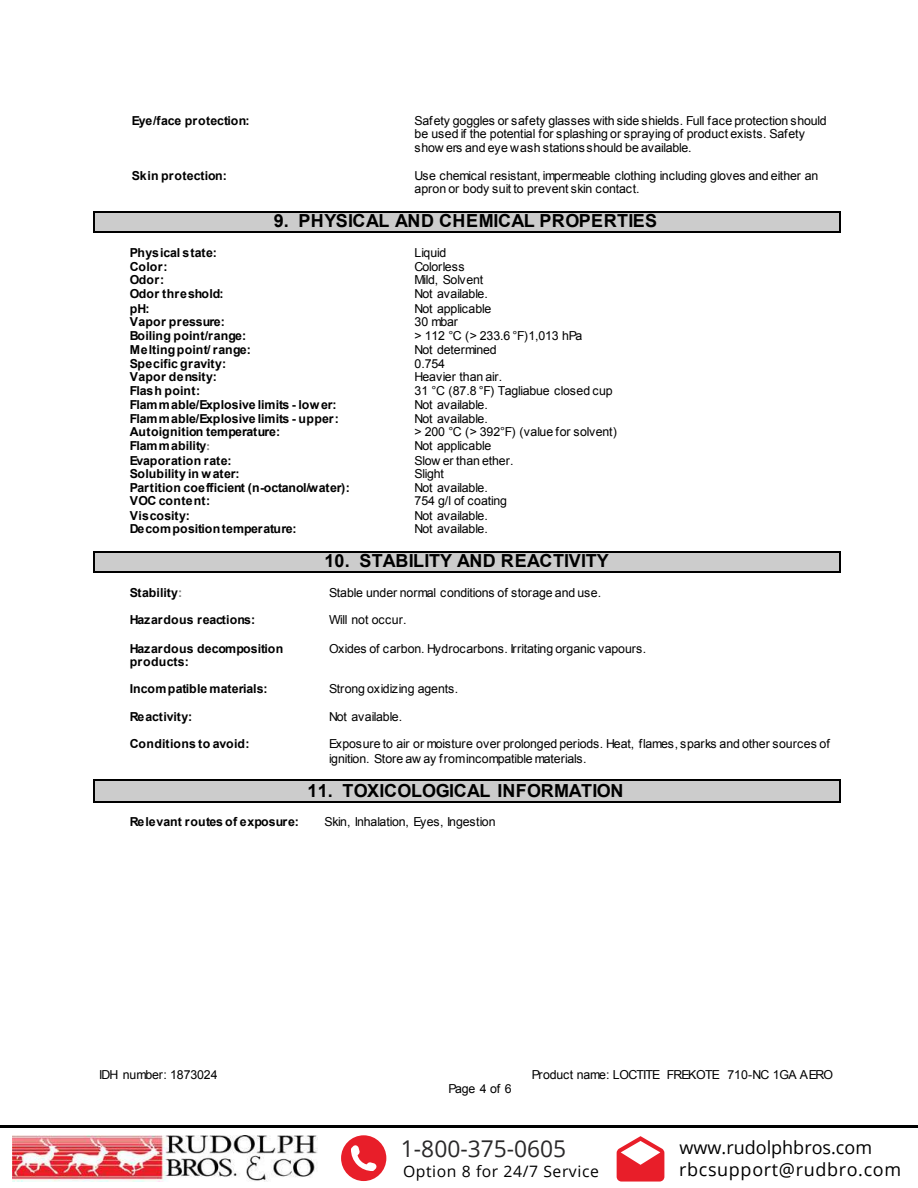
<style>
.page{position:relative;width:918px;height:1188px;background:#fff}
.page>*{position:absolute;margin:0;border:0;box-sizing:border-box;transform-origin:0 0}
.t1{font:23.1px "Open Sans";color:#292829}
.t2{font:700 18px "Arial";letter-spacing:.015em;color:#000}
.t3{font:18px/22.4px "Open Sans";letter-spacing:.035em;color:#000}
.t4{font:700 18px "Arial";letter-spacing:-.02em;color:#000}
.t5{font:15.75px "Open Sans";letter-spacing:.035em;color:#000}
.t6{font:12.3px/13.5px "Arial";letter-spacing:-.01em;color:#000}
.t7{font:700 12.3px "Arial";letter-spacing:-.005em;color:#000}
.t8{font:700 12.3px/13.5px "Arial";letter-spacing:.025em;color:#000}
.t9{font:12.3px "Arial";letter-spacing:-.05em;color:#000}
.t10{font:12.3px "Arial";letter-spacing:-.03em;color:#000}
.s1{font-family:"Times New Roman";color:#808080}
.s2{color:#808080}
</style>
<div class="page">
<hr style="left:0;top:1126px;width:918px;height:2px;background:#000101">
<svg style="left:341px;top:1135px;width:45px;height:46px"></svg>
<svg style="left:617px;top:1136px;width:47px;height:46px"></svg>
<img style="left:13px;top:1135px;width:304px;height:47px">
<div style="left:99px;top:211px;width:735px;height:22px;background:#ccc"></div>
<hr style="left:95px;top:211px;width:744px;height:1px;background:#000">
<svg style="left:94px;top:211px;width:1px;height:22px"></svg>
<hr style="left:95px;top:231px;width:744px;height:2px;background:#000">
<svg style="left:839px;top:211px;width:1px;height:22px"></svg>
<div style="left:99px;top:551px;width:735px;height:22px;background:#ccc"></div>
<hr style="left:95px;top:551px;width:744px;height:1px;background:#000">
<svg style="left:94px;top:551px;width:1px;height:22px"></svg>
<hr style="left:95px;top:572px;width:744px;height:1px;background:#000">
<svg style="left:839px;top:551px;width:1px;height:22px"></svg>
<div style="left:99px;top:781px;width:735px;height:20px;background:#ccc"></div>
<hr style="left:95px;top:780px;width:744px;height:1px;background:#000">
<svg style="left:94px;top:780px;width:1px;height:22px"></svg>
<hr style="left:95px;top:801px;width:744px;height:1px;background:#000">
<svg style="left:839px;top:780px;width:1px;height:22px"></svg>
<p class="t7" style="left:132px;top:112px;width:119px">Eye/face protection:</p>
<p class="t6" style="left:415px;top:114px;width:414px">Safety goggles or safety glasses with side shields. Full face protection should be used if the potential for splashing or spraying of product exists. Safety show ers and eye wash stations should be available.</p>
<p class="t7" style="left:132px;top:167px;width:97px">Skin protection:</p>
<p class="t6" style="left:415px;top:169px;width:405px">Use chemical resistant, impermeable clothing including gloves and either an apron or body suit to prevent skin contact.</p>
<h2 class="t2" style="left:274px;top:209px;width:385px">9. PHYSICAL AND CHEMICAL PROPERTIES</h2>
<p class="t7" style="left:130px;top:245px;width:89px">Physical state:</p>
<p class="t6" style="left:415px;top:246px;width:33px">Liquid</p>
<p class="t7" style="left:130px;top:258px;width:39px">Color:</p>
<p class="t6" style="left:415px;top:260px;width:52px">Colorless</p>
<p class="t7" style="left:130px;top:272px;width:36px">Odor:</p>
<p class="t10" style="left:415px;top:272px;width:70px">Mild, Solvent</p>
<p class="t8" style="left:130px;top:287px;width:96px">Odor threshold:</p>
<p class="t6" style="left:415px;top:287px;width:75px">Not available.</p>
<p class="t7" style="left:130px;top:300px;width:21px">pH:</p>
<p class="t6" style="left:415px;top:302px;width:78px">Not applicable</p>
<p class="t7" style="left:130px;top:314px;width:97px">Vapor pressure:</p>
<p class="t6" style="left:415px;top:315px;width:45px">30 mbar</p>
<p class="t7" style="left:130px;top:327px;width:118px">Boiling point/range:</p>
<p class="t6" style="left:415px;top:329px;width:169px">&gt; 112 °C (&gt; 233.6 °F)1,013 hPa</p>
<p class="t8" style="left:130px;top:344px;width:123px">Melting point/ range:</p>
<p class="t6" style="left:415px;top:343px;width:84px">Not determined</p>
<p class="t7" style="left:130px;top:355px;width:98px">Specific gravity:</p>
<p class="t6" style="left:415px;top:357px;width:32px">0.754</p>
<p class="t8" style="left:130px;top:371px;width:89px">Vapor density:</p>
<p class="t6" style="left:415px;top:370px;width:89px">Heavier than air.</p>
<p class="t7" style="left:130px;top:382px;width:72px">Flash point:</p>
<p class="t6" style="left:415px;top:384px;width:200px">31 °C (87.8 °F) Tagliabue closed cup</p>
<p class="t7" style="left:130px;top:397px;width:208px">Flammable/Explosive limits - lower:</p>
<p class="t6" style="left:415px;top:398px;width:75px">Not available.</p>
<p class="t7" style="left:130px;top:411px;width:211px">Flammable/Explosive limits - upper:</p>
<p class="t6" style="left:415px;top:412px;width:75px">Not available.</p>
<p class="t7" style="left:130px;top:424px;width:152px">Autoignition temperature:</p>
<p class="t6" style="left:415px;top:425px;width:204px">&gt; 200 °C (&gt; 392°F) (value for solvent)</p>
<p class="t7" style="left:130px;top:438px;width:82px">Flammability<span class="s1">:</span></p>
<p class="t6" style="left:415px;top:439px;width:78px">Not applicable</p>
<p class="t8" style="left:130px;top:454px;width:103px">Evaporation rate:</p>
<p class="t6" style="left:415px;top:454px;width:100px">Slow er than ether.</p>
<p class="t7" style="left:130px;top:466px;width:111px">Solubility in water:</p>
<p class="t6" style="left:415px;top:467px;width:31px">Slight</p>
<p class="t7" style="left:130px;top:479px;width:222px">Partition coefficient (n-octanol/water):</p>
<p class="t6" style="left:415px;top:481px;width:75px">Not available.</p>
<p class="t8" style="left:130px;top:494px;width:82px">VOC content:</p>
<p class="t6" style="left:415px;top:494px;width:94px">754 g/l of coating</p>
<p class="t7" style="left:130px;top:507px;width:62px">Viscosity:</p>
<p class="t6" style="left:415px;top:509px;width:75px">Not available.</p>
<p class="t7" style="left:130px;top:521px;width:169px">Decomposition temperature:</p>
<p class="t6" style="left:415px;top:522px;width:75px">Not available.</p>
<h2 class="t2" style="left:325px;top:549px;width:286px">10. STABILITY AND REACTIVITY</h2>
<p class="t7" style="left:130px;top:585px;width:54px">Stability<span class="s2">:</span></p>
<p class="t6" style="left:329px;top:587px;width:274px">Stable under normal conditions of storage and use.</p>
<p class="t7" style="left:130px;top:612px;width:127px">Hazardous reactions:</p>
<p class="t6" style="left:329px;top:614px;width:79px">Will not occur.</p>
<p class="t8" style="left:130px;top:642px;width:155px">Hazardous decomposition products:</p>
<p class="t6" style="left:329px;top:642px;width:319px">Oxides of carbon. Hydrocarbons. Irritating organic vapours.</p>
<p class="t7" style="left:130px;top:681px;width:139px">Incompatible materials:</p>
<p class="t6" style="left:329px;top:682px;width:131px">Strong oxidizing agents.</p>
<p class="t7" style="left:130px;top:709px;width:64px">Reactivity:</p>
<p class="t6" style="left:329px;top:710px;width:75px">Not available.</p>
<p class="t8" style="left:130px;top:738px;width:121px">Conditions to avoid:</p>
<p class="t6" style="left:329px;top:737px;width:502px;line-height:14.7px">Exposure to air or moisture over prolonged periods. Heat, flames, sparks and other sources of ignition. Store aw ay from incompatible materials.</p>
<h2 class="t4" style="left:308px;top:779px;width:317px">11. TOXICOLOGICAL INFORMATION</h2>
<p class="t7" style="left:130px;top:814px;width:171px">Relevant routes of exposure:</p>
<p class="t6" style="left:325px;top:815px;width:173px">Skin, Inhalation, Eyes, Ingestion</p>
<p class="t6" style="left:99px;top:1069px;width:120px">IDH number: 1873024</p>
<p class="t9" style="left:532px;top:1067px;width:303px">Product name: LOCTITE FREKOTE 710-NC 1GA AERO</p>
<p class="t6" style="left:448px;top:1082px;width:65px">Page 4 of 6</p>
<h1 class="t1" style="left:401px;top:1133px;width:167px">1-800-375-0605</h1>
<p class="t5" style="left:403px;top:1160px;width:197px">Option 8 for 24/7 Service</p>
<h2 class="t3" style="left:679px;top:1135px;width:224px">www.rudolphbros.com rbcsupport@rudbro.com</h2>
</div>
